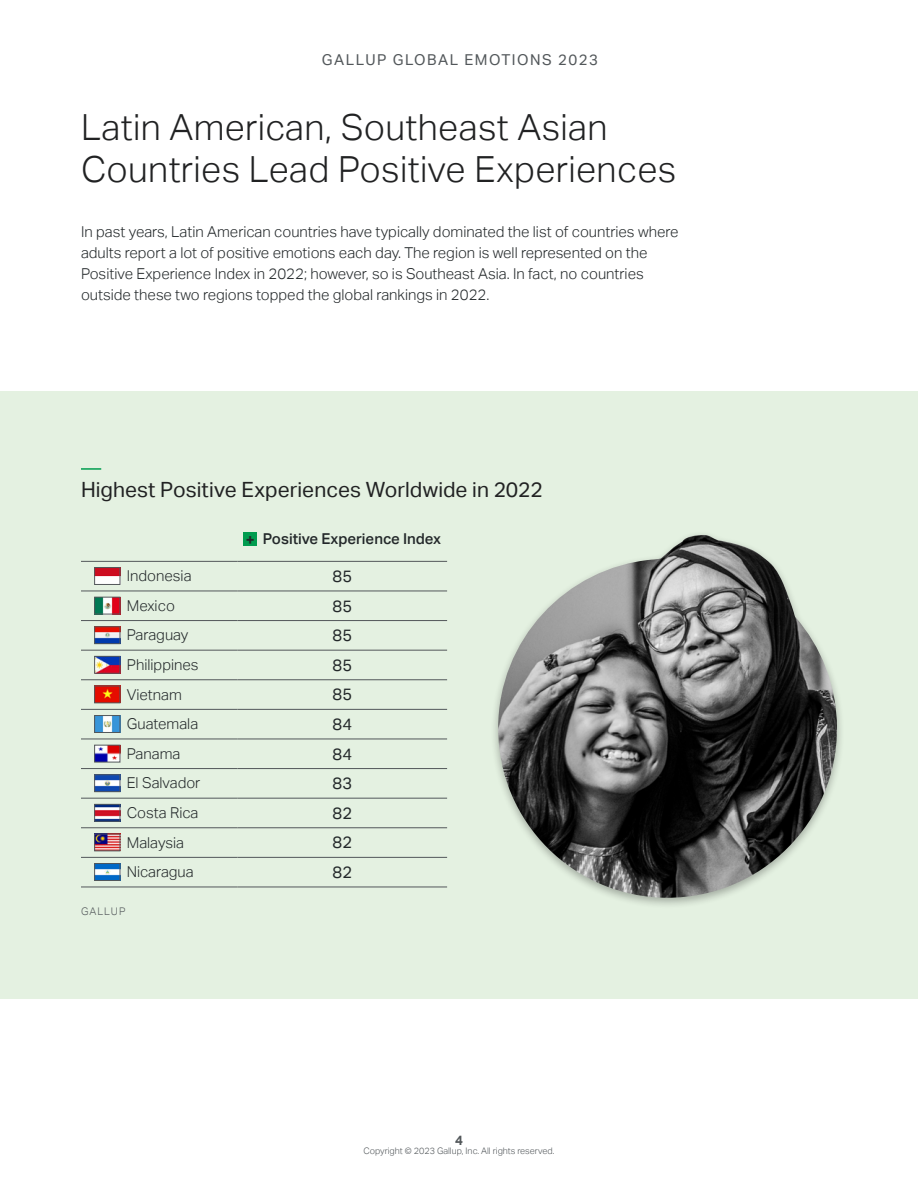
<style>
.page{position:relative;width:918px;height:1188px;background:#fff}
.page>*{position:absolute;margin:0;border:0;box-sizing:border-box;transform-origin:0 0}
.page_header{font:300 36px/42px "Aktiv Grotesk";letter-spacing:.01em;color:#212223}
.subhead_level_1_hat{font:21px "Aktiv Grotesk";color:#212223}
.body{font:16.5px "Aktiv Grotesk";color:#23282a}
.body-2{font:300 15px/21px "Aktiv Grotesk";color:#23282a}
.t1{font:15px "Aktiv Grotesk";letter-spacing:.1em;color:#52575a}
.body-3{font:500 15px "Aktiv Grotesk";color:#23282a}
.body_bold{font:700 15px "Aktiv Grotesk";color:#23282a}
.t2{font:700 13.5px "Aktiv Grotesk";color:#52575a}
.source{font:300 10.5px "Aktiv Grotesk";letter-spacing:.1em;color:#52575a}
.t3{font:300 9px "Aktiv Grotesk";color:#52575a}
</style>
<div class="page">
<div style="left:0;top:391px;width:918px;height:607px;background:#e4f1e1"></div>
<svg style="left:81px;top:468px;width:21px;height:2px"></svg>
<hr style="left:81px;top:561px;width:157px;height:1px;background:#52575a">
<hr style="left:238px;top:561px;width:209px;height:1px;background:#52575a">
<hr style="left:81px;top:591px;width:157px;height:1px;background:#52575a">
<hr style="left:238px;top:591px;width:209px;height:1px;background:#52575a">
<hr style="left:81px;top:620px;width:157px;height:1px;background:#52575a">
<hr style="left:238px;top:620px;width:209px;height:1px;background:#52575a">
<hr style="left:81px;top:650px;width:157px;height:1px;background:#52575a">
<hr style="left:238px;top:650px;width:209px;height:1px;background:#52575a">
<hr style="left:81px;top:680px;width:157px;height:1px;background:#52575a">
<hr style="left:238px;top:680px;width:209px;height:1px;background:#52575a">
<hr style="left:81px;top:709px;width:157px;height:1px;background:#52575a">
<hr style="left:238px;top:709px;width:209px;height:1px;background:#52575a">
<hr style="left:81px;top:739px;width:157px;height:1px;background:#52575a">
<hr style="left:238px;top:739px;width:209px;height:1px;background:#52575a">
<hr style="left:81px;top:768px;width:157px;height:1px;background:#52575a">
<hr style="left:238px;top:768px;width:209px;height:1px;background:#52575a">
<hr style="left:81px;top:798px;width:157px;height:1px;background:#52575a">
<hr style="left:238px;top:798px;width:209px;height:1px;background:#52575a">
<hr style="left:81px;top:828px;width:157px;height:1px;background:#52575a">
<hr style="left:238px;top:828px;width:209px;height:1px;background:#52575a">
<hr style="left:81px;top:857px;width:157px;height:1px;background:#52575a">
<hr style="left:238px;top:857px;width:209px;height:1px;background:#52575a">
<hr style="left:81px;top:887px;width:157px;height:1px;background:#52575a">
<hr style="left:238px;top:887px;width:209px;height:1px;background:#52575a">
<div style="left:244px;top:533px;width:13px;height:13px;background:#009c4f"></div>
<img style="left:97px;top:569px;width:21px;height:14px">
<div style="left:95px;top:567px;width:25px;height:18px;border:1px solid #52575a"></div>
<img style="left:97px;top:599px;width:21px;height:13px">
<div style="left:95px;top:597px;width:25px;height:17px;border:1px solid #52575a"></div>
<img style="left:97px;top:629px;width:21px;height:13px">
<div style="left:95px;top:627px;width:25px;height:17px;border:1px solid #52575a"></div>
<img style="left:97px;top:658px;width:21px;height:13px">
<div style="left:95px;top:656px;width:25px;height:17px;border:1px solid #52575a"></div>
<img style="left:97px;top:688px;width:21px;height:13px">
<div style="left:95px;top:686px;width:25px;height:17px;border:1px solid #52575a"></div>
<img style="left:97px;top:717px;width:21px;height:14px">
<div style="left:95px;top:715px;width:25px;height:18px;border:1px solid #52575a"></div>
<img style="left:97px;top:747px;width:21px;height:13px">
<div style="left:95px;top:745px;width:25px;height:17px;border:1px solid #52575a"></div>
<img style="left:97px;top:777px;width:21px;height:13px">
<div style="left:95px;top:775px;width:25px;height:17px;border:1px solid #52575a"></div>
<img style="left:97px;top:806px;width:21px;height:13px">
<div style="left:95px;top:804px;width:25px;height:17px;border:1px solid #52575a"></div>
<img style="left:97px;top:836px;width:21px;height:13px">
<div style="left:95px;top:834px;width:25px;height:17px;border:1px solid #52575a"></div>
<img style="left:97px;top:865px;width:21px;height:14px">
<div style="left:95px;top:863px;width:25px;height:18px;border:1px solid #52575a"></div>
<div style="left:490px;top:530px;width:355px;height:379px;background:#000;opacity:.29"></div>
<img style="left:498px;top:535px;width:339px;height:363px">
<p class="t1" style="left:322px;top:51px;width:179px">Gallup Glo bal Emotions</p>
<p class="t1" style="left:558px;top:51px;width:42px">2023</p>
<h2 class="page_header" style="left:81px;top:107px;width:597px">Latin American, Southeast Asian<br>Countries Lead Positive Experiences</h2>
<p class="body-2" style="left:81px;top:222px;width:599px">In past years, Latin American countries have typically dominated the list of countries where adults report a lot of positive emotions each day. The region is well represented on the Positive Experience Index in 2022; however, so is Southeast Asia. In fact, no countries outside these two regions topped the global rankings in 2022.</p>
<p class="subhead_level_1_hat" style="left:81px;top:477px;width:463px">Highest Positive Experiences Worldwide in 2022</p>
<p class="body_bold" style="left:246px;top:531px;width:10px">+</p>
<p class="body-3" style="left:263px;top:530px;width:180px">Positive Experience Index</p>
<p class="body-2" style="left:127px;top:566px;width:66px">Indonesia</p>
<p class="body" style="left:333px;top:567px;width:21px">85</p>
<p class="body-2" style="left:127px;top:595px;width:50px">Mexico</p>
<p class="body" style="left:333px;top:596px;width:21px">85</p>
<p class="body-2" style="left:127px;top:625px;width:63px">Paraguay</p>
<p class="body" style="left:333px;top:626px;width:21px">85</p>
<p class="body-2" style="left:127px;top:654px;width:73px">Philippines</p>
<p class="body" style="left:333px;top:656px;width:21px">85</p>
<p class="body-2" style="left:127px;top:684px;width:57px">Vietnam</p>
<p class="body" style="left:333px;top:685px;width:21px">85</p>
<p class="body-2" style="left:127px;top:714px;width:73px">Guatemala</p>
<p class="body" style="left:333px;top:715px;width:21px">84</p>
<p class="body-2" style="left:127px;top:743px;width:55px">Panama</p>
<p class="body" style="left:333px;top:744px;width:21px">84</p>
<p class="body-2" style="left:127px;top:773px;width:75px">El Salvador</p>
<p class="body" style="left:333px;top:774px;width:21px">83</p>
<p class="body-2" style="left:127px;top:802px;width:73px">Costa Rica</p>
<p class="body" style="left:333px;top:804px;width:21px">82</p>
<p class="body-2" style="left:127px;top:832px;width:59px">Malaysia</p>
<p class="body" style="left:333px;top:833px;width:21px">82</p>
<p class="body-2" style="left:127px;top:862px;width:68px">Nicaragua</p>
<p class="body" style="left:333px;top:863px;width:21px">82</p>
<p class="source" style="left:81px;top:905px;width:46px">GALLUP</p>
<p class="t2" style="left:455px;top:1132px;width:9px">4</p>
<p class="t3" style="left:363px;top:1146px;width:193px">Copyright © 2023 Gallup, Inc. All rights reserved.</p>
</div>
